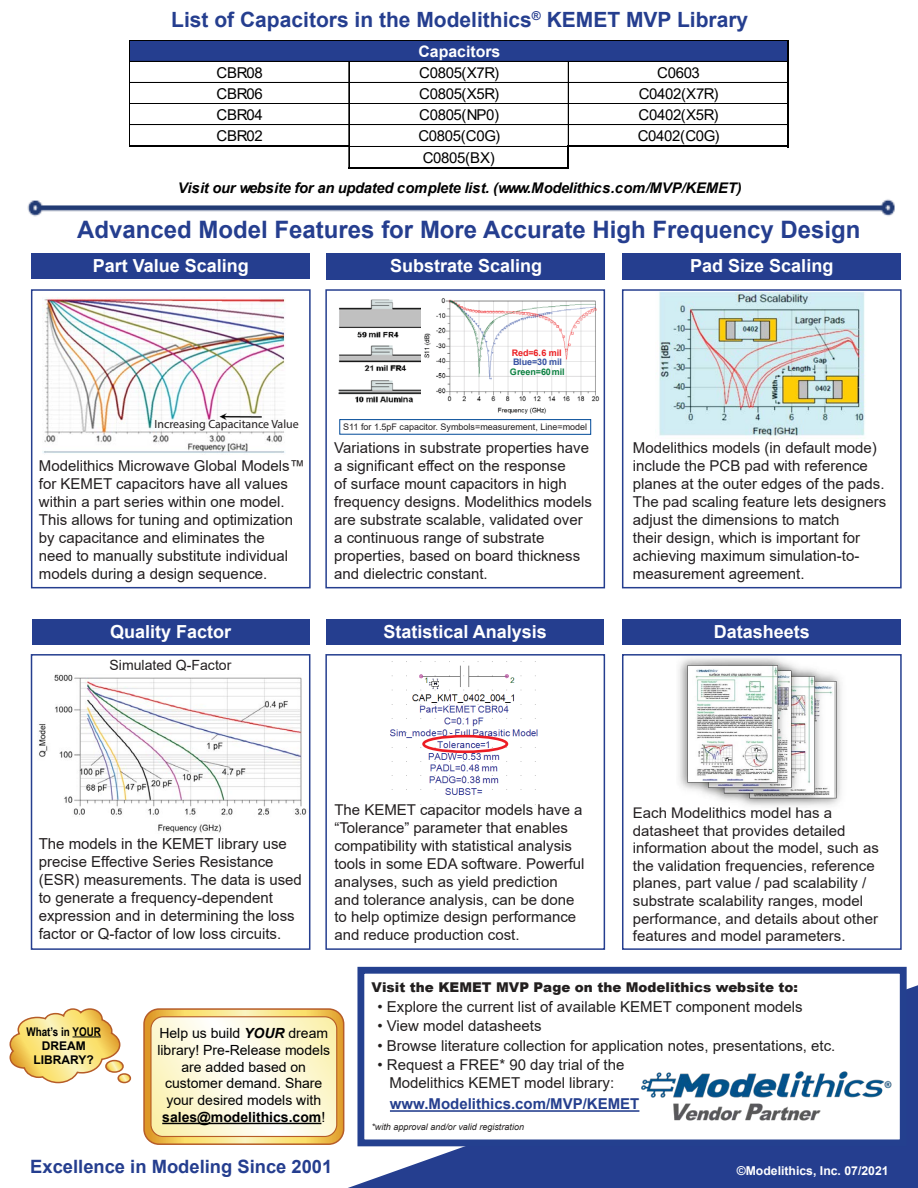
<style>
.page{position:relative;width:918px;height:1188px;background:#fff}
.page>*{position:absolute;margin:0;border:0;box-sizing:border-box;transform-origin:0 0}
.t1{font:700 24px "Arial";color:#253e8f}
.t2{font:700 21px "Arial";color:#253e8f}
.t3{font:700 18.3px "Arial";color:#253e8f}
.t4{font:700 18px "Arial";color:#fff}
.t5{font:700 15.75px "Arial";color:#fff}
.t6{font:15.15px/18.1px "Arial";color:#231f20}
.t7{font:15px/18px "Arial";color:#231f20}
.t8{font:15px/18px "Arial";color:#221f1f;text-align:center}
.t9{font:700 15px "Arial";color:#253f8e}
.t10{font:14.85px/17.9px "Arial";color:#231f20}
.t11{font:14.85px "Arial";letter-spacing:-.025em;color:#000}
.t12{font:14.7px/17.7px "Arial";color:#231f20}
.t13{font:italic 700 14.7px "Arial";letter-spacing:-.02em;color:#000}
.t14{font:14.1px "Arial";color:#231f20}
.t15{font:13.95px/16.8px "Arial";color:#000;text-align:center}
.t16{font:900 13.5px "Arial";color:#221f1f}
.t17{font:700 12.3px "Arial";color:#fff}
.t18{font:12px "Myriad Pro";color:#231f20}
.t19{font:700 12px/14.4px "Arial";color:#000;text-align:center}
.t20{font:700 12px "Arial Narrow";color:#000}
.t21{font:9px "Arial";color:#231f20}
.t22{font:italic 9px "Arial";color:#221f1f}
.t23{font:700 9px "Arial";color:#0b8040}
.t24{font:700 9px "Arial";letter-spacing:-.005em;color:#ec2024}
.t25{font:700 9px "Arial";letter-spacing:-.015em;color:#3953a3}
.s1{font-weight:700;font-style:italic}
.s2{font-weight:700}
</style>
<div class="page">
<svg style="left:348px;top:985px;width:570px;height:203px;background:#455a9f"></svg>
<img style="left:27px;top:199px;width:868px;height:18px">
<div style="left:32px;top:620px;width:277px;height:25px;background:#253e8f"></div>
<img style="left:39px;top:674px;width:268px;height:159px">
<div style="left:32px;top:253px;width:278px;height:26px;background:#253e8f"></div>
<img style="left:43px;top:297px;width:243px;height:156px">
<img style="left:212px;top:409px;width:49px;height:15px">
<div style="left:326px;top:253px;width:278px;height:26px;background:#253e8f"></div>
<img style="left:338px;top:299px;width:83px;height:104px">
<img style="left:424px;top:298px;width:176px;height:116px">
<div style="left:339px;top:419px;width:252px;height:16px;border:1px solid #004a98"></div>
<div style="left:623px;top:253px;width:278px;height:26px;background:#253e8f"></div>
<img style="left:659px;top:292px;width:206px;height:147px">
<img style="left:678px;top:658px;width:163px;height:148px">
<div style="left:623px;top:620px;width:278px;height:25px;background:#253e8f"></div>
<div style="left:326px;top:620px;width:278px;height:25px;background:#253e8f"></div>
<img style="left:390px;top:661px;width:148px;height:134px">
<div style="left:422px;top:735px;width:86px;height:18px;border:3px solid #ec1c24;border-radius:50%"></div>
<div style="left:31px;top:289px;width:280px;height:299px;border:2px solid #253e8f"></div>
<div style="left:31px;top:654px;width:279px;height:296px;border:2px solid #253e8f"></div>
<div style="left:325px;top:654px;width:280px;height:296px;border:2px solid #253e8f"></div>
<div style="left:622px;top:654px;width:280px;height:296px;border:2px solid #253e8f"></div>
<div style="left:325px;top:289px;width:280px;height:299px;border:2px solid #253e8f"></div>
<div style="left:622px;top:289px;width:280px;height:299px;border:2px solid #253e8f"></div>
<svg style="left:144px;top:1009px;width:200px;height:135px"></svg>
<div style="left:150px;top:1016px;width:187px;height:121px;border:1px solid #b65c27;border-radius:12px"></div>
<hr style="left:162px;top:1123px;width:159px;height:1px;background:#000">
<div style="left:117px;top:1073px;width:14px;height:10px;border:2px solid #b65c27;border-radius:50%"></div>
<svg style="left:9px;top:1008px;width:121px;height:76px"></svg>
<div style="left:357px;top:967px;width:550px;height:179px;background:#fff;border:7px solid #24408f"></div>
<hr style="left:390px;top:1110px;width:249px;height:2px;background:#253f8e">
<img style="left:641px;top:1071px;width:251px;height:50px">
<div style="left:130px;top:41px;width:659px;height:21px;background:#253e8f"></div>
<hr style="left:130px;top:146px;width:220px;height:1px;background:#000">
<hr style="left:349px;top:62px;width:1px;height:84px;background:#000">
<hr style="left:350px;top:146px;width:217px;height:1px;background:#000">
<hr style="left:568px;top:62px;width:1px;height:84px;background:#000">
<hr style="left:129px;top:40px;width:1px;height:107px;background:#000">
<hr style="left:787px;top:41px;width:2px;height:106px;background:#000">
<svg style="left:349px;top:147px;width:1px;height:21px"></svg>
<hr style="left:567px;top:146px;width:2px;height:23px;background:#000">
<hr style="left:130px;top:40px;width:659px;height:1px;background:#000">
<hr style="left:130px;top:61px;width:657px;height:1px;background:#000">
<hr style="left:130px;top:82px;width:657px;height:1px;background:#000">
<hr style="left:130px;top:103px;width:657px;height:1px;background:#000">
<hr style="left:130px;top:104px;width:657px;height:1px;background:#000">
<hr style="left:130px;top:124px;width:657px;height:1px;background:#000">
<hr style="left:130px;top:125px;width:657px;height:1px;background:#000">
<hr style="left:569px;top:146px;width:220px;height:1px;background:#000">
<hr style="left:349px;top:168px;width:220px;height:1px;background:#000">
<h2 class="t2" style="left:171px;top:5px;width:578px">List of Capacitors in the Modelithics<sup>®</sup> KEMET MVP Library</h2>
<p class="t5" style="left:418px;top:40px;width:83px">Capacitors</p>
<p class="t11" style="left:217px;top:63px;width:48px">CBR08</p>
<p class="t11" style="left:419px;top:63px;width:81px">C0805(X7R)</p>
<p class="t11" style="left:657px;top:63px;width:44px">C0603</p>
<p class="t11" style="left:217px;top:84px;width:48px">CBR06</p>
<p class="t11" style="left:419px;top:84px;width:81px">C0805(X5R)</p>
<p class="t11" style="left:639px;top:84px;width:81px">C0402(X7R)</p>
<p class="t11" style="left:217px;top:105px;width:48px">CBR04</p>
<p class="t11" style="left:419px;top:105px;width:81px">C0805(NP0)</p>
<p class="t11" style="left:639px;top:105px;width:81px">C0402(X5R)</p>
<p class="t11" style="left:217px;top:126px;width:48px">CBR02</p>
<p class="t11" style="left:418px;top:126px;width:83px">C0805(C0G)</p>
<p class="t11" style="left:638px;top:126px;width:83px">C0402(C0G)</p>
<p class="t11" style="left:423px;top:148px;width:74px">C0805(BX)</p>
<p class="t13" style="left:178px;top:178px;width:565px">Visit our website for an updated complete list. (www.Modelithics.com/MVP/KEMET)</p>
<h1 class="t1" style="left:77px;top:213px;width:785px">Advanced Model Features for More Accurate High Frequency Design</h1>
<p class="t4" style="left:93px;top:253px;width:158px">Part Value Scaling</p>
<p class="t4" style="left:390px;top:253px;width:154px">Substrate Scaling</p>
<p class="t4" style="left:690px;top:253px;width:145px">Pad Size Scaling</p>
<p class="t18" style="left:155px;top:417px;width:146px">Increasing Capacitance Value</p>
<p class="t7" style="left:39px;top:457px;width:267px">Modelithics Microwave Global Models™ for KEMET capacitors have all values within a part series within one model.<br>This allows for tuning and optimization by capacitance and eliminates the<br>need to manually substitute individual models during a design sequence.</p>
<p class="t24" style="left:512px;top:347px;width:51px">Red=6.6 mil</p>
<p class="t25" style="left:513px;top:355px;width:51px">Blue=30 mil</p>
<p class="t23" style="left:510px;top:365px;width:57px">Green=60mil</p>
<p class="t21" style="left:343px;top:421px;width:245px">S11 for 1.5pF capacitor. Symbols=measurement, Line=model</p>
<p class="t7" style="left:334px;top:439px;width:259px">Variations in substrate properties have a significant effect on the response<br>of surface mount capacitors in high frequency designs. Modelithics models are substrate scalable, validated over a continuous range of substrate properties, based on board thickness and dielectric constant.</p>
<p class="t7" style="left:633px;top:438px;width:255px">Modelithics models (in default mode) include the PCB pad with reference planes at the outer edges of the pads.<br>The pad scaling feature lets designers adjust the dimensions to match<br>their design, which is important for achieving maximum simulation-to&shy;measurement agreement.</p>
<p class="t4" style="left:110px;top:619px;width:123px">Quality Factor</p>
<p class="t4" style="left:384px;top:619px;width:165px">Statistical Analysis</p>
<p class="t4" style="left:714px;top:619px;width:98px">Datasheets</p>
<p class="t14" style="left:110px;top:656px;width:123px">Simulated Q-Factor</p>
<p class="t6" style="left:39px;top:834px;width:265px">The models in the KEMET library use precise Effective Series Resistance (ESR) measurements. The data is used to generate a frequency-dependent expression and in determining the loss factor or Q-factor of low loss circuits.</p>
<p class="t10" style="left:334px;top:801px;width:252px">The KEMET capacitor models have a “Tolerance” parameter that enables compatibility with statistical analysis tools in some EDA software. Powerful analyses, such as yield prediction and tolerance analysis, can be done to help optimize design performance and reduce production cost.</p>
<p class="t12" style="left:633px;top:804px;width:247px">Each Modelithics model has a datasheet that provides detailed information about the model, such as the validation frequencies, reference planes, part value / pad scalability / substrate scalability ranges, model performance, and details about other features and model parameters.</p>
<p class="t20" style="left:27px;top:1022px;width:76px">What’s in YOUR</p>
<p class="t19" style="left:34px;top:1039px;width:62px">DREAM<br>LIBRARY?</p>
<p class="t15" style="left:157px;top:1025px;width:174px">Help us build <span class="s1">YOUR</span> dream library! Pre-Release models are added based on customer demand. Share your desired models with <span class="s2">sales@modelithics.com</span>!</p>
<p class="t16" style="left:371px;top:978px;width:428px">Visit the KEMET MVP Page on the Modelithics website to:</p>
<p class="t8" style="left:377px;top:998px;width:427px">• Explore the current list of available KEMET component models</p>
<p class="t8" style="left:377px;top:1017px;width:166px">• View model datasheets</p>
<p class="t8" style="left:377px;top:1037px;width:459px">• Browse literature collection for application notes, presentations, etc.</p>
<p class="t8" style="left:377px;top:1056px;width:249px">• Request a FREE* 90 day trial of the<br>Modelithics KEMET model library:</p>
<p class="t9" style="left:390px;top:1094px;width:251px">www.Modelithics.com/MVP/KEMET</p>
<p class="t22" style="left:371px;top:1121px;width:154px">*with approval and/or valid registration</p>
<p class="t3" style="left:30px;top:1154px;width:304px">Excellence in Modeling Since 2001</p>
<p class="t17" style="left:737px;top:1162px;width:153px">©Modelithics, Inc. 07/2021</p>
</div>
